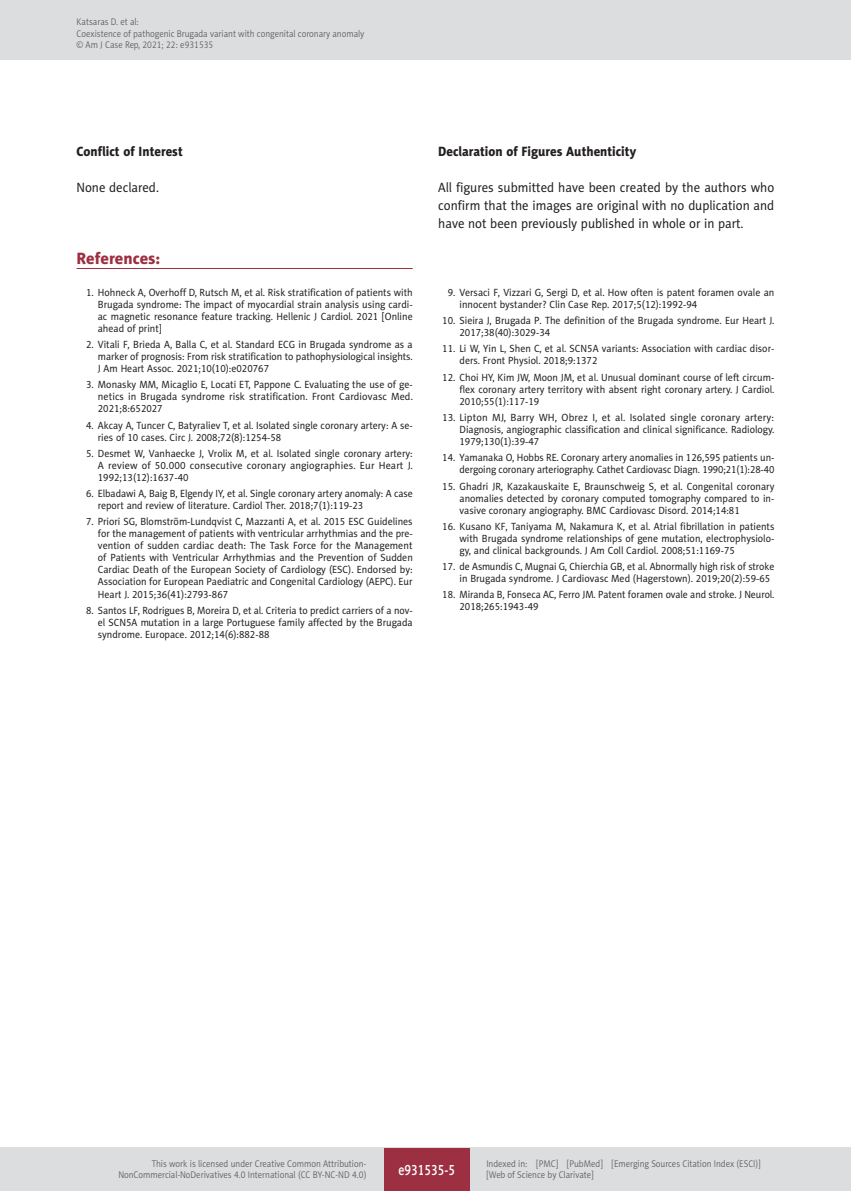
<style>
.page{position:relative;width:851px;height:1191px;background:#fff}
.page>*{position:absolute;margin:0;border:0;box-sizing:border-box;transform-origin:0 0}
.AJCR_Referencje_Tytu{font:16.5px "Naomi Sans EFN Heavy";color:#9d2f42}
.t1{font:15px "Naomi Sans EFN Medium";color:#fff;scale:.8 1}
.AJCR_Body{font:13.5px/18px "Naomi Sans EFN";color:#231f20;text-align:justify;scale:.95 1}
.AJCR_Headline_2{font:13.5px "Naomi Sans EFN Heavy";color:#231f20;scale:.95 1}
.AJCR_Referencje_punk{font:10.5px/12px "Naomi Sans EFN";color:#231f20;text-align:justify;scale:.95 1}
.AJCR_Referencje_punk-2{font:10.5px/12px "Naomi Sans EFN";color:#231f20;scale:.94 1}
.AJCR_Referencje_punk-3{font:10.5px/12px "Naomi Sans EFN";color:#231f20;text-align:justify}
.t2{font:9.75px/11.2px "Naomi Sans EFN Light";color:#57585a;scale:.9 1}
</style>
<div class="page">
<hr style="left:77px;top:268px;width:335px;height:1px;background:#9d2f42">
<div style="left:0;top:0;width:850px;height:60px;background:#dcdddf"></div>
<div style="left:0;top:1148px;width:850px;height:43px;background:#dcdddf"></div>
<div style="left:384px;top:1147px;width:85px;height:43px;background:#9d2f42"></div>
<p class="t2" style="left:77px;top:16px;width:321px">Katsaras D. et al:<br>Coexistence of pathogenic Brugada variant with congenital coronary anomaly © Am J Case Rep, 2021; 22: e931535</p>
<p class="AJCR_Headline_2" style="left:77px;top:143px;width:113px">Conflict of Interest</p>
<p class="AJCR_Body" style="left:77px;top:178px;width:88px">None declared.</p>
<p class="AJCR_Referencje_Tytu" style="left:77px;top:248px;width:85px">References:</p>
<p class="AJCR_Referencje_punk" style="left:98px;top:286px;width:333px;text-indent:-12px">1. Hohneck A, Overhoff D, Rutsch M, et al. Risk stratification of patients with Brugada syndrome: The impact of myocardial strain analysis using cardi&shy;ac magnetic resonance feature tracking. Hellenic J Cardiol. 2021 [Online ahead of print]</p>
<p class="AJCR_Referencje_punk" style="left:98px;top:339px;width:333px;text-indent:-12px">2. Vitali F, Brieda A, Balla C, et al. Standard ECG in Brugada syndrome as a marker of prognosis: From risk stratification to pathophysiological insights.<br>J Am Heart Assoc. 2021;10(10):e020767</p>
<p class="AJCR_Referencje_punk" style="left:98px;top:379px;width:333px;text-indent:-12px">3. Monasky MM, Micaglio E, Locati ET, Pappone C. Evaluating the use of ge&shy;netics in Brugada syndrome risk stratification. Front Cardiovasc Med.<br>2021;8:652027</p>
<p class="AJCR_Referencje_punk" style="left:98px;top:419px;width:333px;text-indent:-12px">4. Akcay A, Tuncer C, Batyraliev T, et al. Isolated single coronary artery: A se&shy;ries of 10 cases. Circ J. 2008;72(8):1254-58</p>
<p class="AJCR_Referencje_punk" style="left:98px;top:447px;width:333px;text-indent:-12px">5. Desmet W, Vanhaecke J, Vrolix M, et al. Isolated single coronary artery:<br>A review of 50.000 consecutive coronary angiographies. Eur Heart J.<br>1992;13(12):1637-40</p>
<p class="AJCR_Referencje_punk-2" style="left:98px;top:488px;width:336px;text-indent:-12px">6. Elbadawi A, Baig B, Elgendy IY, et al. Single coronary artery anomaly: A case report and review of literature. Cardiol Ther. 2018;7(1):119-23</p>
<p class="AJCR_Referencje_punk" style="left:98px;top:516px;width:333px;text-indent:-12px">7. Priori SG, Blomström-Lundqvist C, Mazzanti A, et al. 2015 ESC Guidelines for the management of patients with ventricular arrhythmias and the pre&shy;vention of sudden cardiac death: The Task Force for the Management of Patients with Ventricular Arrhythmias and the Prevention of Sudden Cardiac Death of the European Society of Cardiology (ESC). Endorsed by:<br>Association for European Paediatric and Congenital Cardiology (AEPC). Eur Heart J. 2015;36(41):2793-867</p>
<p class="AJCR_Referencje_punk-2" style="left:98px;top:604px;width:336px;text-align:justify;text-indent:-12px">8. Santos LF, Rodrigues B, Moreira D, et al. Criteria to predict carriers of a nov&shy;el SCN5A mutation in a large Portuguese family affected by the Brugada syndrome. Europace. 2012;14(6):882-88</p>
<p class="AJCR_Headline_2" style="left:438px;top:143px;width:210px">Declaration of Figures Authenticity</p>
<p class="AJCR_Body" style="left:438px;top:178px;width:355px">All figures submitted have been created by the authors who confirm that the images are original with no duplication and have not been previously published in whole or in part.</p>
<p class="AJCR_Referencje_punk" style="left:459px;top:286px;width:333px;text-indent:-12px">9. Versaci F, Vizzari G, Sergi D, et al. How often is patent foramen ovale an innocent bystander? Clin Case Rep. 2017;5(12):1992-94</p>
<p class="AJCR_Referencje_punk" style="left:459px;top:315px;width:333px;text-indent:-17px">10. Sieira J, Brugada P. The definition of the Brugada syndrome. Eur Heart J.<br>2017;38(40):3029-34</p>
<p class="AJCR_Referencje_punk" style="left:459px;top:343px;width:333px;text-indent:-17px">11. Li W, Yin L, Shen C, et al. SCN5A variants: Association with cardiac disor&shy;ders. Front Physiol. 2018;9:1372</p>
<p class="AJCR_Referencje_punk" style="left:459px;top:371px;width:333px;text-indent:-17px">12. Choi HY, Kim JW, Moon JM, et al. Unusual dominant course of left circum&shy;flex coronary artery territory with absent right coronary artery. J Cardiol.<br>2010;55(1):117-19</p>
<p class="AJCR_Referencje_punk-3" style="left:459px;top:411px;width:316px;text-indent:-17px">13. Lipton MJ, Barry WH, Obrez I, et al. Isolated single coronary artery:<br>Diagnosis, angiographic classification and clinical significance. Radiology.<br>1979;130(1):39-47</p>
<p class="AJCR_Referencje_punk-2" style="left:442px;top:452px;width:355px;text-align:right">14. Yamanaka O, Hobbs RE. Coronary artery anomalies in 126,595 patients un&shy;dergoing coronary arteriography. Cathet Cardiovasc Diagn. 1990;21(1):28-40</p>
<p class="AJCR_Referencje_punk" style="left:459px;top:480px;width:333px;text-indent:-17px">15. Ghadri JR, Kazakauskaite E, Braunschweig S, et al. Congenital coronary anomalies detected by coronary computed tomography compared to in&shy;vasive coronary angiography. BMC Cardiovasc Disord. 2014;14:81</p>
<p class="AJCR_Referencje_punk" style="left:459px;top:520px;width:333px;text-indent:-17px">16. Kusano KF, Taniyama M, Nakamura K, et al. Atrial fibrillation in patients with Brugada syndrome relationships of gene mutation, electrophysiolo&shy;gy, and clinical backgrounds. J Am Coll Cardiol. 2008;51:1169-75</p>
<p class="AJCR_Referencje_punk-2" style="left:459px;top:560px;width:336px;text-indent:-17px">17. de Asmundis C, Mugnai G, Chierchia GB, et al. Abnormally high risk of stroke in Brugada syndrome. J Cardiovasc Med (Hagerstown). 2019;20(2):59-65</p>
<p class="AJCR_Referencje_punk-2" style="left:459px;top:589px;width:336px;text-indent:-17px">18. Miranda B, Fonseca AC, Ferro JM. Patent foramen ovale and stroke. J Neurol.<br>2018;265:1943-49</p>
<p class="t2" style="left:118px;top:1158px;width:277px;text-align:right">This work is licensed under Creative Common Attribution-<br>NonCommercial-NoDerivatives 4.0 International (CC BY-NC-ND 4.0)</p>
<h2 class="t1" style="left:398px;top:1160px;width:72px">e931535-5</h2>
<p class="t2" style="left:486px;top:1158px;width:306px">Indexed in: [PMC] [PubMed] [Emerging Sources Citation Index (ESCI)] [Web of Science by Clarivate]</p>
</div>
